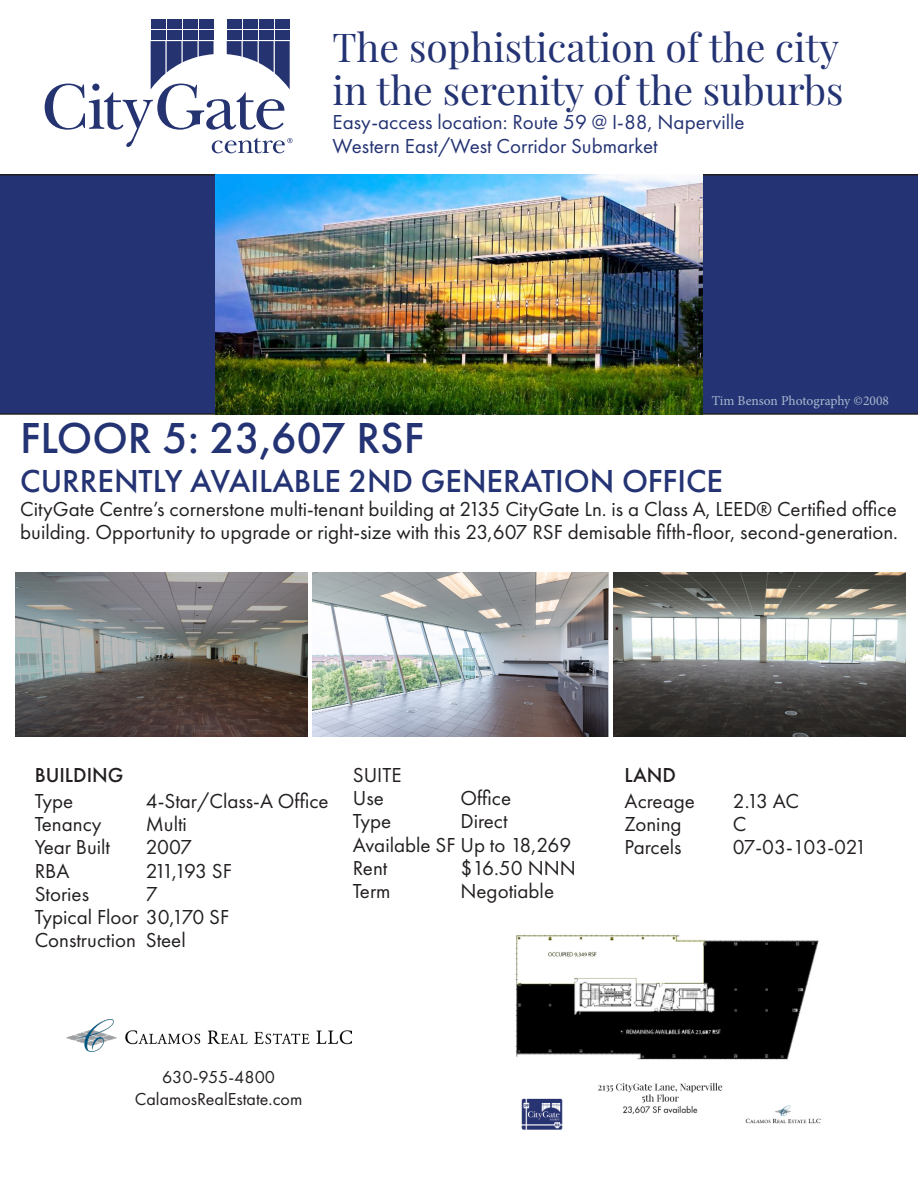
<style>
.page{position:relative;width:918px;height:1188px;background:#fff}
.page>*{position:absolute;margin:0;border:0;box-sizing:border-box;transform-origin:0 0}
.t1{font:500 45px "Futura PT";color:#243373}
.t2{font:39px "Playfair Display";color:#243373}
.t3{font:500 33px "Futura PT";color:#243373}
.t4{font:21px/23.2px "Futura PT";color:#231f20}
.t5{font:21px "Futura PT";color:#243373}
.t6{font:21px "Futura PT";letter-spacing:-.025em;color:#231f20}
.t7{font:500 21px "Futura PT";color:#231f20}
.t8{font:18px "Futura PT";color:#231f20}
.t9{font:13.5px "Minion Pro";color:#aab9cf}
</style>
<div class="page">
<div style="left:259px;top:19px;width:15px;height:10px;background:#253371"></div>
<div style="left:275px;top:19px;width:15px;height:10px;background:#253371"></div>
<div style="left:243px;top:19px;width:15px;height:10px;background:#253371"></div>
<div style="left:167px;top:30px;width:14px;height:10px;background:#253371"></div>
<div style="left:259px;top:30px;width:15px;height:10px;background:#253371"></div>
<div style="left:275px;top:30px;width:15px;height:10px;background:#253371"></div>
<div style="left:183px;top:30px;width:15px;height:10px;background:#253371"></div>
<div style="left:243px;top:30px;width:15px;height:10px;background:#253371"></div>
<div style="left:227px;top:30px;width:15px;height:10px;background:#253371"></div>
<div style="left:199px;top:30px;width:15px;height:10px;background:#253371"></div>
<div style="left:227px;top:19px;width:15px;height:10px;background:#253371"></div>
<div style="left:167px;top:19px;width:14px;height:10px;background:#253371"></div>
<div style="left:151px;top:19px;width:14px;height:10px;background:#253371"></div>
<div style="left:151px;top:30px;width:14px;height:10px;background:#253371"></div>
<div style="left:183px;top:19px;width:15px;height:10px;background:#253371"></div>
<div style="left:199px;top:19px;width:15px;height:10px;background:#253371"></div>
<svg style="left:45px;top:41px;width:247px;height:112px"></svg>
<div style="left:0;top:174px;width:918px;height:241px;background:#243373"></div>
<img style="left:215px;top:174px;width:488px;height:241px">
<img style="left:515px;top:934px;width:307px;height:196px">
<img style="left:312px;top:573px;width:297px;height:164px">
<img style="left:15px;top:573px;width:292px;height:164px">
<img style="left:614px;top:573px;width:292px;height:164px">
<img style="left:66px;top:1019px;width:285px;height:32px">
<p class="t2" style="left:333px;top:17px;width:508px">The sophistication of the city</p>
<p class="t2" style="left:333px;top:60px;width:512px">in the serenity of the suburbs</p>
<p class="t5" style="left:333px;top:110px;width:413px">Easy-access location: Route 59 @ I-88, Naperville</p>
<p class="t5" style="left:333px;top:134px;width:327px">Western East/West Corridor Submarket</p>
<p class="t9" style="left:712px;top:391px;width:179px">Tim Benson Photography ©2008</p>
<p class="t1" style="left:20px;top:411px;width:405px">FLOOR 5: 23,607 RSF</p>
<p class="t3" style="left:20px;top:462px;width:704px">CURRENTLY AVAILABLE 2ND GENERATION OFFICE</p>
<p class="t4" style="left:20px;top:497px;width:879px">CityGate Centre’s cornerstone multi-tenant building at 2135 CityGate Ln. is a Class A, LEED® Certified office building. Opportunity to upgrade or right-size with this 23,607 RSF demisable fifth-floor, second-generation.</p>
<p class="t7" style="left:35px;top:762px;width:90px">BUILDING</p>
<p class="t4" style="left:35px;top:789px;width:40px">Type</p>
<p class="t4" style="left:35px;top:812px;width:68px">Tenancy</p>
<p class="t4" style="left:35px;top:836px;width:77px">Year Built</p>
<p class="t4" style="left:35px;top:859px;width:36px">RBA</p>
<p class="t4" style="left:35px;top:882px;width:56px">Stories</p>
<p class="t4" style="left:35px;top:905px;width:196px">Typical Floor 30,170 SF</p>
<p class="t4" style="left:35px;top:929px;width:103px">Construction</p>
<p class="t4" style="left:146px;top:789px;width:184px">4-Star/Class-A Office</p>
<p class="t4" style="left:146px;top:812px;width:43px">Multi</p>
<p class="t4" style="left:146px;top:836px;width:48px">2007</p>
<p class="t4" style="left:146px;top:859px;width:88px">211,193 SF</p>
<p class="t4" style="left:146px;top:882px;width:13px">7</p>
<p class="t4" style="left:146px;top:929px;width:41px">Steel</p>
<p class="t4" style="left:353px;top:763px;width:50px">SUITE</p>
<p class="t4" style="left:353px;top:786px;width:33px">Use</p>
<p class="t4" style="left:353px;top:810px;width:40px">Type</p>
<p class="t4" style="left:353px;top:833px;width:220px">Available SF Up to 18,269</p>
<p class="t4" style="left:353px;top:856px;width:36px">Rent</p>
<p class="t4" style="left:353px;top:879px;width:39px">Term</p>
<p class="t4" style="left:460px;top:786px;width:52px">Office</p>
<p class="t4" style="left:460px;top:810px;width:49px">Direct</p>
<p class="t4" style="left:460px;top:856px;width:117px">$16.50 NNN</p>
<p class="t4" style="left:460px;top:879px;width:95px">Negotiable</p>
<p class="t8" style="left:162px;top:1066px;width:115px">630-955-4800</p>
<p class="t8" style="left:135px;top:1088px;width:169px">CalamosRealEstate.com</p>
<p class="t7" style="left:625px;top:762px;width:53px">LAND</p>
<p class="t4" style="left:625px;top:789px;width:72px">Acreage</p>
<p class="t4" style="left:625px;top:812px;width:58px">Zoning</p>
<p class="t4" style="left:625px;top:836px;width:58px">Parcels</p>
<p class="t4" style="left:733px;top:789px;width:68px">2.13 AC</p>
<p class="t4" style="left:733px;top:812px;width:15px">C</p>
<p class="t6" style="left:733px;top:835px;width:135px">07-03-103-021</p>
</div>
